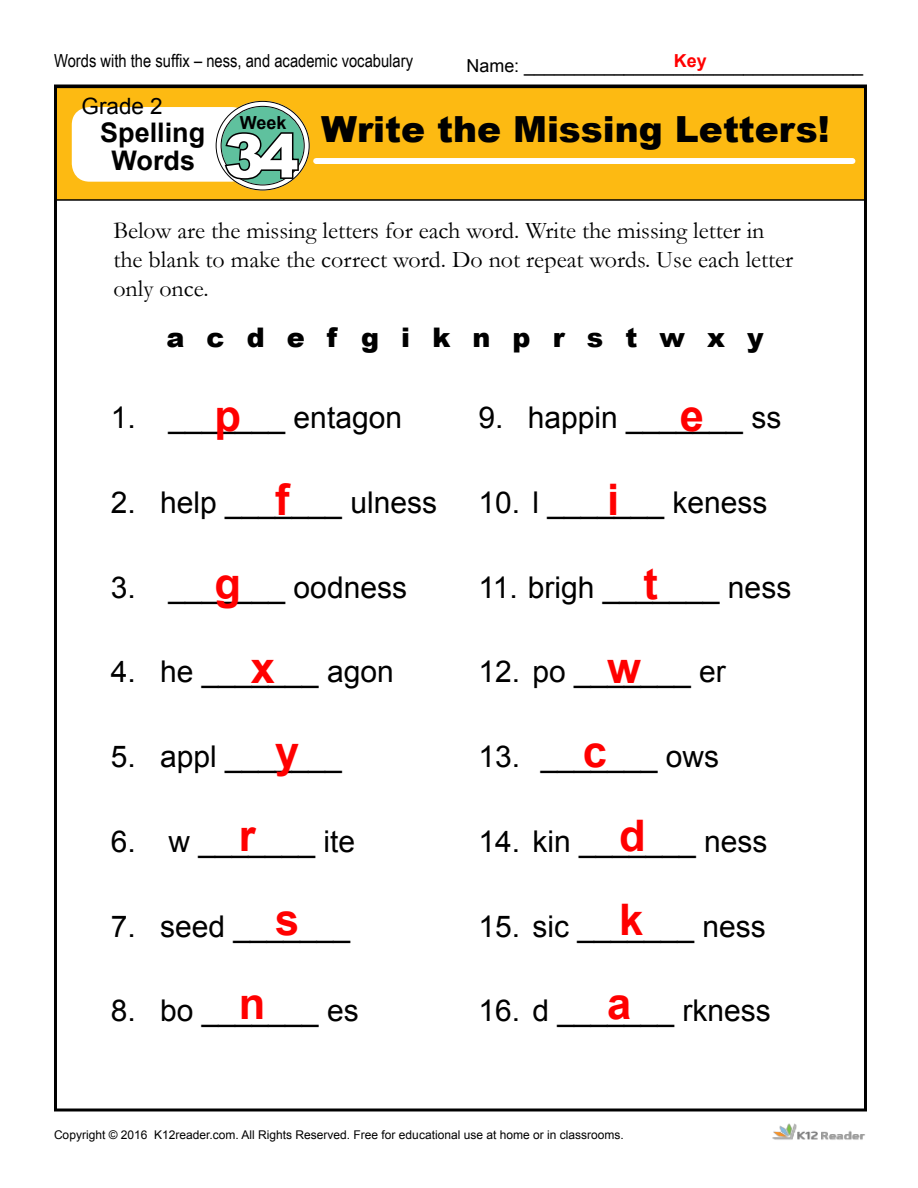
<style>
.page{position:relative;width:918px;height:1188px;background:#fff}
.page>*{position:absolute;margin:0;border:0;box-sizing:border-box;transform-origin:0 0}
.t1{font:900 60px "Arial";color:#fff}
.t2{font:700 43.5px/84px "Arial";color:#f00;text-align:justify}
.t3{font:900 36px "Arial";color:#000}
.t4{font:30px "Arial";color:#000}
.t5{font:900 27px "Arial";color:#000}
.t6{font:700 27px/28.3px "Arial";color:#000;text-align:center}
.t7{font:24px/28.8px "Garamond";color:#000}
.t8{font:22.5px "Arial";color:#000}
.t9{font:18px "Arial Narrow";color:#000}
.t10{font:18px "Arial";color:#000}
.t11{font:700 18px "Arial";color:#000}
.t12{font:700 18px "Arial";color:#f00}
.t13{font:12px "Arial";color:#000}
</style>
<div class="page">
<div style="left:55px;top:87px;width:810px;height:113px;background:#fdba12"></div>
<div style="left:54px;top:87px;width:812px;height:114px;border:2px solid #000"></div>
<div style="left:72px;top:107px;width:177px;height:75px;background:#fff;border-radius:18px"></div>
<svg style="left:219px;top:104px;width:88px;height:83px;background:#6abc9f"></svg>
<div style="left:216px;top:101px;width:94px;height:89px;border:6px solid #fff;border-radius:50%"></div>
<div style="left:221px;top:106px;width:84px;height:79px;border:1px solid #000;border-radius:50%"></div>
<div style="left:316px;top:158px;width:536px;height:6px;background:#fff"></div>
<svg style="left:223px;top:131px;width:77px;height:51px;background:#49866e"></svg>
<img style="left:772px;top:1123px;width:93px;height:17px">
<p class="t9" style="left:54px;top:48px;width:361px">Words with the suffix – ness, and academic vocabulary</p>
<p class="t12" style="left:674px;top:49px;width:34px">Key</p>
<p class="t10" style="left:466px;top:53px;width:398px">Name: __________________________________</p>
<p class="t8" style="left:82px;top:91px;width:83px">Grade 2</p>
<p class="t6" style="left:100px;top:119px;width:107px">Spelling<br>Words</p>
<p class="t3" style="left:321px;top:103px;width:510px">Write the Missing Letters!</p>
<p class="t11" style="left:240px;top:111px;width:48px">Week</p>
<h1 class="t1" style="left:225px;top:112px;width:76px">34</h1>
<p class="t7" style="left:113px;top:216px;width:681px">Below are the missing letters for each word. Write the missing letter in the blank to make the correct word. Do not repeat words. Use each letter only once.</p>
<p class="t5" style="left:166px;top:318px;width:599px">a c d e f g i k n p r s t w x y</p>
<p class="t4" style="left:111px;top:398px;width:293px">1. _______ entagon</p>
<h2 class="t2" style="left:215px;top:375px;width:28px">p</h2>
<p class="t4" style="left:478px;top:398px;width:304px">9. happin _______ ss</p>
<h2 class="t2" style="left:680px;top:375px;width:26px">e</h2>
<h2 class="t2" style="left:275px;top:459px;width:16px">f</h2>
<p class="t4" style="left:111px;top:483px;width:328px">2. help _______ ulness</p>
<h2 class="t2" style="left:607px;top:459px;width:14px">i</h2>
<p class="t4" style="left:478px;top:483px;width:291px">10. l _______ keness</p>
<h2 class="t2" style="left:215px;top:543px;width:28px">g</h2>
<p class="t4" style="left:111px;top:567px;width:298px">3. _______ oodness</p>
<h2 class="t2" style="left:643px;top:543px;width:16px">t</h2>
<p class="t4" style="left:478px;top:567px;width:314px">11. brigh _______ ness</p>
<h2 class="t2" style="left:251px;top:627px;width:26px">x</h2>
<p class="t4" style="left:111px;top:652px;width:285px">4. he _______ agon</p>
<h2 class="t2" style="left:607px;top:627px;width:35px">w</h2>
<p class="t4" style="left:478px;top:652px;width:249px">12. po _______ er</p>
<h2 class="t2" style="left:275px;top:711px;width:26px">y</h2>
<p class="t4" style="left:111px;top:737px;width:233px">5. appl _______</p>
<h2 class="t2" style="left:583px;top:711px;width:26px">c</h2>
<p class="t4" style="left:478px;top:737px;width:242px">13. _______ ows</p>
<h2 class="t2" style="left:239px;top:795px;width:18px">r</h2>
<p class="t4" style="left:111px;top:822px;width:246px">6. w _______ ite</p>
<h2 class="t2" style="left:275px;top:879px;width:26px">s</h2>
<p class="t4" style="left:111px;top:906px;width:241px">7. seed _______</p>
<h2 class="t2" style="left:239px;top:963px;width:28px">n</h2>
<p class="t4" style="left:111px;top:991px;width:249px">8. bo _______ es</p>
<h2 class="t2" style="left:607px;top:795px;width:40px">d k a</h2>
<p class="t4" style="left:478px;top:822px;width:291px">14. kin _______ ness</p>
<p class="t4" style="left:478px;top:906px;width:289px">15. sic _______ ness</p>
<p class="t4" style="left:478px;top:991px;width:294px">16. d _______ rkness</p>
<p class="t13" style="left:54px;top:1127px;width:571px">Copyright © 2016 K12reader.com. All Rights Reserved. Free for educational use at home or in classrooms.</p>
</div>
